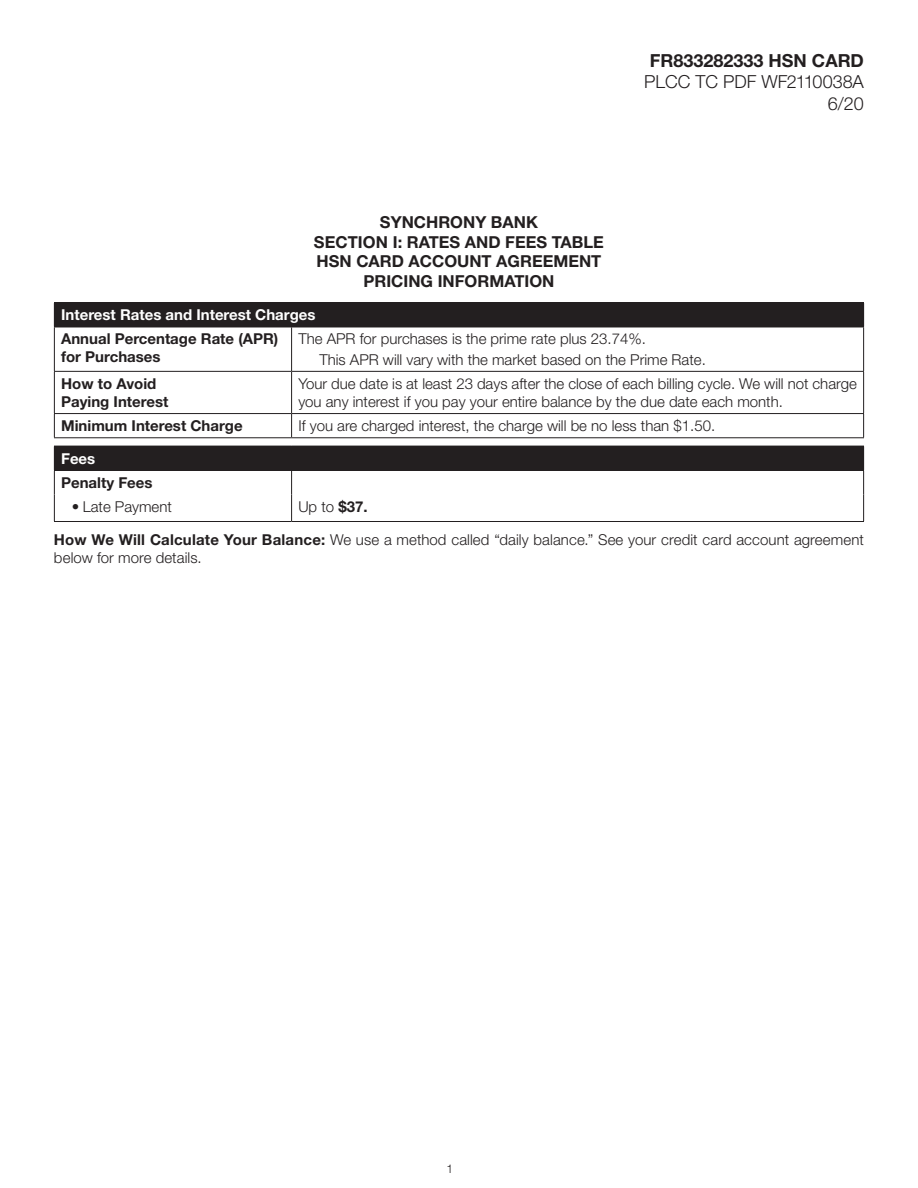
<style>
.page{position:relative;width:918px;height:1188px;background:#fff}
.page>*{position:absolute;margin:0;border:0;box-sizing:border-box;transform-origin:0 0}
.t1{font:300 18px/21.6px "Helvetica Neue LT Std";color:#231f20;text-align:right}
.t2{font:700 18px "Helvetica Neue LT Std";color:#231f20}
.t3{font:700 16.5px/19.8px "Helvetica Neue LT Std";color:#231f20;text-align:center}
.t4{font:300 15px/20.1px "Helvetica Neue LT Std";color:#231f20}
.t5{font:700 15px/18px "Helvetica Neue LT Std";color:#231f20}
.t6{font:700 15px "Helvetica Neue LT Std";color:#fff}
.t7{font:300 12px "Helvetica Neue LT Std";color:#231f20}
.s1{font-weight:700}
</style>
<div class="page">
<div style="left:54px;top:303px;width:810px;height:24px;background:#231f20"></div>
<hr style="left:54px;top:302px;width:238px;height:1px;background:#231f20">
<hr style="left:292px;top:302px;width:572px;height:1px;background:#231f20">
<hr style="left:54px;top:327px;width:238px;height:1px;background:#231f20">
<hr style="left:54px;top:327px;width:1px;height:44px;background:#231f20">
<hr style="left:292px;top:327px;width:572px;height:1px;background:#231f20">
<hr style="left:291px;top:327px;width:1px;height:44px;background:#231f20">
<hr style="left:863px;top:327px;width:1px;height:44px;background:#231f20">
<hr style="left:54px;top:371px;width:238px;height:1px;background:#231f20">
<hr style="left:54px;top:372px;width:1px;height:41px;background:#231f20">
<hr style="left:292px;top:371px;width:572px;height:1px;background:#231f20">
<hr style="left:291px;top:372px;width:1px;height:41px;background:#231f20">
<hr style="left:863px;top:372px;width:1px;height:41px;background:#231f20">
<hr style="left:54px;top:413px;width:238px;height:1px;background:#231f20">
<svg style="left:54px;top:414px;width:1px;height:23px"></svg>
<hr style="left:292px;top:413px;width:572px;height:1px;background:#231f20">
<svg style="left:291px;top:414px;width:1px;height:23px"></svg>
<svg style="left:863px;top:414px;width:1px;height:23px"></svg>
<hr style="left:54px;top:437px;width:238px;height:1px;background:#231f20">
<hr style="left:292px;top:437px;width:572px;height:1px;background:#231f20">
<div style="left:54px;top:446px;width:810px;height:24px;background:#231f20"></div>
<hr style="left:54px;top:470px;width:238px;height:1px;background:#231f20">
<hr style="left:292px;top:470px;width:572px;height:1px;background:#231f20">
<svg style="left:54px;top:471px;width:1px;height:50px"></svg>
<svg style="left:291px;top:471px;width:1px;height:50px"></svg>
<svg style="left:863px;top:471px;width:1px;height:50px"></svg>
<hr style="left:54px;top:521px;width:238px;height:1px;background:#231f20">
<hr style="left:292px;top:521px;width:572px;height:1px;background:#231f20">
<p class="t2" style="left:650px;top:49px;width:216px">FR833282333 HSN CARD</p>
<p class="t1" style="left:644px;top:71px;width:221px">PLCC TC PDF WF2110038A<br>6/20</p>
<p class="t3" style="left:314px;top:212px;width:292px">SYNCHRONY BANK<br>SECTION I: RATES AND FEES TABLE<br>HSN CARD ACCOUNT AGREEMENT<br>PRICING INFORMATION</p>
<p class="t6" style="left:61px;top:306px;width:256px">Interest Rates and Interest Charges</p>
<p class="t5" style="left:61px;top:330px;width:219px">Annual Percentage Rate (APR) for Purchases</p>
<p class="t4" style="left:319px;top:329px;width:388px;text-indent:-21px">The APR for purchases is the prime rate plus 23.74%.<br>This APR will vary with the market based on the Prime Rate.</p>
<p class="t5" style="left:61px;top:374px;width:109px">How to Avoid<br>Paying Interest</p>
<p class="t4" style="left:298px;top:374px;width:560px;line-height:18px">Your due date is at least 23 days after the close of each billing cycle. We will not charge you any interest if you pay your entire balance by the due date each month.</p>
<p class="t5" style="left:61px;top:416px;width:183px">Minimum Interest Charge</p>
<p class="t4" style="left:298px;top:415px;width:418px">If you are charged interest, the charge will be no less than $1.50.</p>
<p class="t6" style="left:61px;top:449px;width:36px">Fees</p>
<p class="t5" style="left:61px;top:473px;width:93px">Penalty Fees</p>
<p class="t4" style="left:72px;top:496px;width:101px">• Late Payment</p>
<p class="t4" style="left:54px;top:490px;width:811px;line-height:33px;text-indent:244px">Up to <span class="s1">$37.<br>How We Will Calculate Your Balance:</span> We use a method called “daily balance.” See your credit card account agreement</p>
<p class="t4" style="left:54px;top:547px;width:149px">below for more details.</p>
<p class="t7" style="left:447px;top:1161px;width:8px">1</p>
</div>
